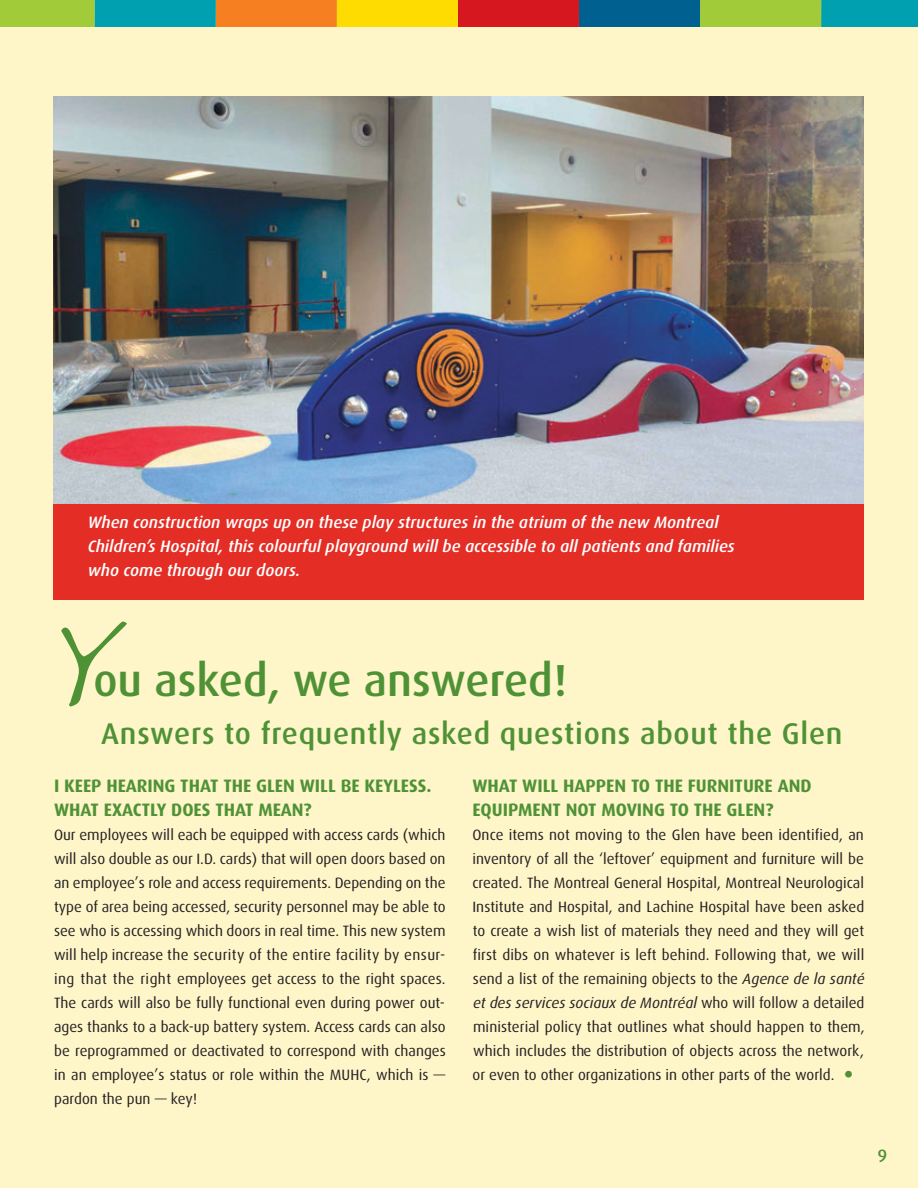
<style>
.page{position:relative;width:918px;height:1188px;background:#fef5c9}
.page>*{position:absolute;margin:0;border:0;box-sizing:border-box;transform-origin:0 0}
.t1{font:102px "Handwriting Dakota";color:#4f9236}
.t2{font:500 45px "Dax";color:#4f9236}
.t3{font:36px "Dax";color:#4f9236}
.t4{font:500 30px "Dax";letter-spacing:.025em;color:#4f9236}
.t5{font:700 18px/24px "Dax";color:#4f9236}
.t6{font:500 18px "Dax";color:#4f9236}
.t7{font:italic 500 16.5px/24px "Dax";color:#fff}
.t8{font:15px/24px "Dax";color:#231f20;text-align:justify}
.s1{font-style:italic}
</style>
<div class="page">
<div style="left:821px;top:0;width:97px;height:27px;background:#00a0b0"></div>
<div style="left:0;top:0;width:95px;height:27px;background:#a1cb39"></div>
<div style="left:700px;top:0;width:121px;height:27px;background:#a1cb39"></div>
<div style="left:579px;top:0;width:121px;height:27px;background:#006191"></div>
<div style="left:458px;top:0;width:121px;height:27px;background:#d7171f"></div>
<div style="left:337px;top:0;width:121px;height:27px;background:#ffdc01"></div>
<div style="left:216px;top:0;width:121px;height:27px;background:#f57f21"></div>
<div style="left:95px;top:0;width:121px;height:27px;background:#00a0b0"></div>
<img style="left:54px;top:96px;width:810px;height:408px">
<div style="left:54px;top:504px;width:810px;height:96px;background:#e32d25"></div>
<p class="t7" style="left:88px;top:510px;width:649px">When construction wraps up on these play structures in the atrium of the new Montreal<br>Children’s Hospital, this colourful playground will be accessible to all patients and families who come through our doors.</p>
<h1 class="t1" style="left:54px;top:601px;width:56px">Y</h1>
<h2 class="t2" style="left:93px;top:655px;width:475px">ou asked, we answered!</h2>
<h3 class="t4" style="left:101px;top:717px;width:743px">Answers to frequently asked questions about the Glen</h3>
<p class="t5" style="left:54px;top:774px;width:379px">I KEEP HEARING THAT THE GLEN WILL BE KEYLESS.<br>WHAT EXACTLY DOES THAT MEAN?</p>
<p class="t8" style="left:54px;top:823px;width:393px">Our employees will each be equipped with access cards (which will also double as our I.D. cards) that will open doors based on an employee’s role and access requirements. Depending on the type of area being accessed, security personnel may be able to see who is accessing which doors in real time. This new system will help increase the security of the entire facility by ensur&shy;ing that the right employees get access to the right spaces.<br>The cards will also be fully functional even during power out&shy;ages thanks to a back-up battery system. Access cards can also be reprogrammed or deactivated to correspond with changes in an employee’s status or role within the MUHC, which is — pardon the pun — key!</p>
<p class="t5" style="left:472px;top:774px;width:341px">WHAT WILL HAPPEN TO THE FURNITURE AND<br>EQUIPMENT NOT MOVING TO THE GLEN?</p>
<p class="t8" style="left:472px;top:823px;width:394px">Once items not moving to the Glen have been identified, an inventory of all the ‘leftover’ equipment and furniture will be created. The Montreal General Hospital, Montreal Neurological Institute and Hospital, and Lachine Hospital have been asked to create a wish list of materials they need and they will get first dibs on whatever is left behind. Following that, we will send a list of the remaining objects to the <span class="s1">Agence de la santé et des services sociaux de Montréal</span> who will follow a detailed ministerial policy that outlines what should happen to them, which includes the distribution of objects across the network, or even to other organizations in other parts of the world.</p>
<h3 class="t3" style="left:843px;top:1055px;width:13px">•</h3>
<p class="t6" style="left:878px;top:1145px;width:11px">9</p>
</div>
